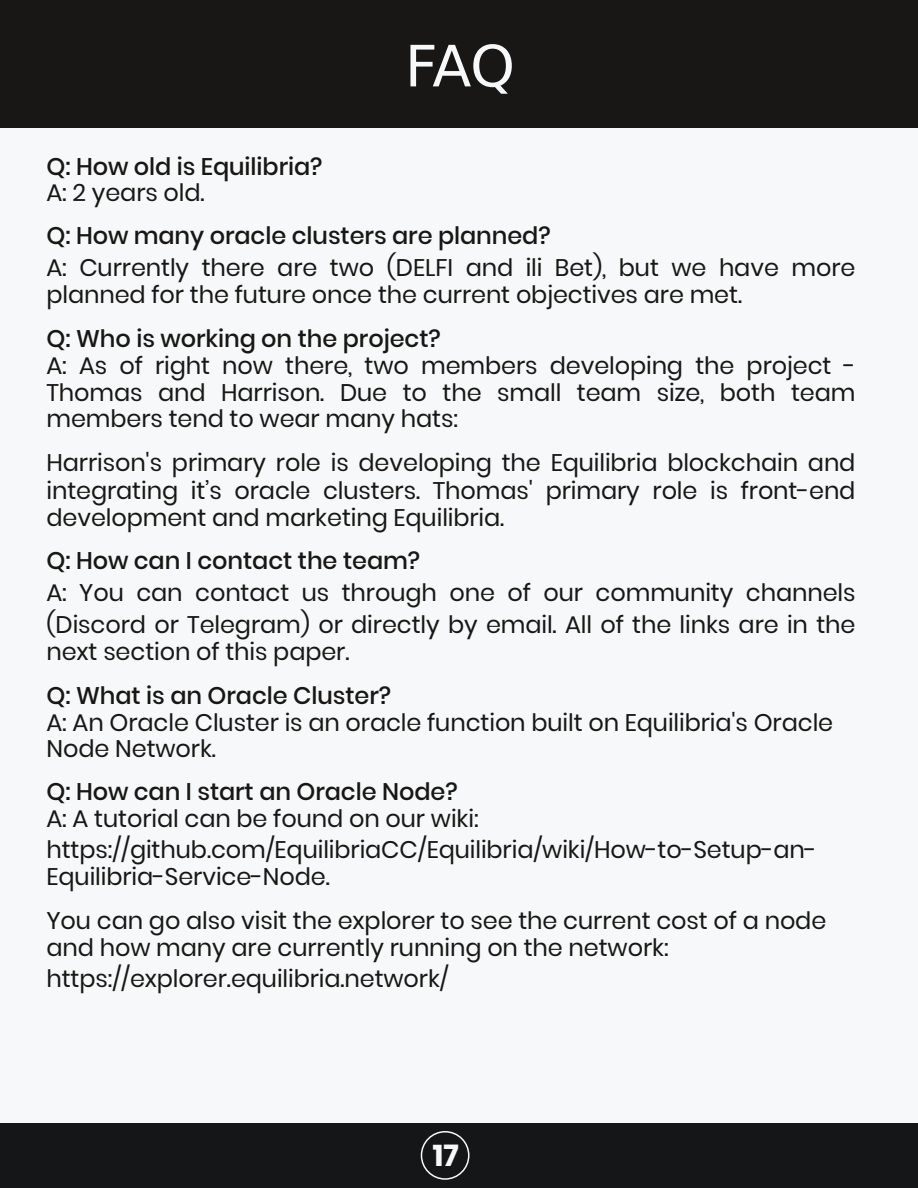
<style>
.page{position:relative;width:918px;height:1188px;background:#fff}
.page>*{position:absolute;margin:0;border:0;box-sizing:border-box;transform-origin:0 0}
.t1{font:57px "DejaVu Sans";color:#f6f8f9}
.t2{font:700 30px "Poppins";color:#f6f8f9}
.t3{font:24px/26.5px "Poppins";letter-spacing:-.005em;color:#181715}
.t4{font:500 24px "Poppins";letter-spacing:-.005em;color:#181715}
</style>
<div class="page">
<div style="left:0;top:1123px;width:918px;height:65px;background:#141617"></div>
<div style="left:0;top:0;width:918px;height:128px;background:#181715"></div>
<div style="left:0;top:128px;width:918px;height:972px;background:#f6f8f9"></div>
<div style="left:0;top:1101px;width:918px;height:22px;background:#f6f8f9"></div>
<div style="left:421px;top:1131px;width:49px;height:49px;border:2px solid #f6f8f9;border-radius:50%"></div>
<h1 class="t1" style="left:405px;top:34px;width:112px">FAQ</h1>
<p class="t4" style="left:46px;top:150px;width:277px">Q: How old is Equilibria?</p>
<p class="t3" style="left:46px;top:180px;width:160px">A: 2 years old.</p>
<p class="t4" style="left:46px;top:219px;width:506px">Q: How many oracle clusters are planned?</p>
<p class="t3" style="left:46px;top:255px;width:811px">A: Currently there are two (DELFI and ili Bet), but we have more planned for the future once the current objectives are met.</p>
<p class="t4" style="left:46px;top:322px;width:396px">Q: Who is working on the project?</p>
<p class="t3" style="left:46px;top:352px;width:810px;text-align:justify">A: As of right now there, two members developing the project - Thomas and Harrison. Due to the small team size, both team members tend to wear many hats:</p>
<p class="t3" style="left:46px;top:449px;width:811px;line-height:27.2px;text-align:justify">Harrison's primary role is developing the Equilibria blockchain and integrating it’s oracle clusters. Thomas' primary role is front-end development and marketing Equilibria.</p>
<p class="t4" style="left:46px;top:543px;width:375px">Q: How can I contact the team?</p>
<p class="t3" style="left:46px;top:576px;width:811px;line-height:32.1px">A: You can contact us through one of our community channels (Discord or Telegram) or directly by email. All of the links are in the</p>
<p class="t3" style="left:46px;top:638px;width:305px">next section of this paper.</p>
<p class="t4" style="left:46px;top:679px;width:346px">Q: What is an Oracle Cluster?</p>
<p class="t3" style="left:46px;top:710px;width:788px">A: An Oracle Cluster is an oracle function built on Equilibria's Oracle<br>Node Network.</p>
<p class="t4" style="left:46px;top:775px;width:413px">Q: How can I start an Oracle Node?</p>
<p class="t3" style="left:46px;top:803px;width:772px;line-height:31px">A: A tutorial can be found on our wiki: https://github.com/EquilibriaCC/Equilibria/wiki/How-to-Setup-an-</p>
<p class="t3" style="left:46px;top:855px;width:781px;line-height:43.7px">Equilibria-Service-Node.<br>You can go also visit the explorer to see the current cost of a node</p>
<p class="t3" style="left:46px;top:932px;width:624px;line-height:31px">and how many are currently running on the network: https://explorer.equilibria.network/</p>
<p class="t2" style="left:433px;top:1135px;width:27px">17</p>
</div>
